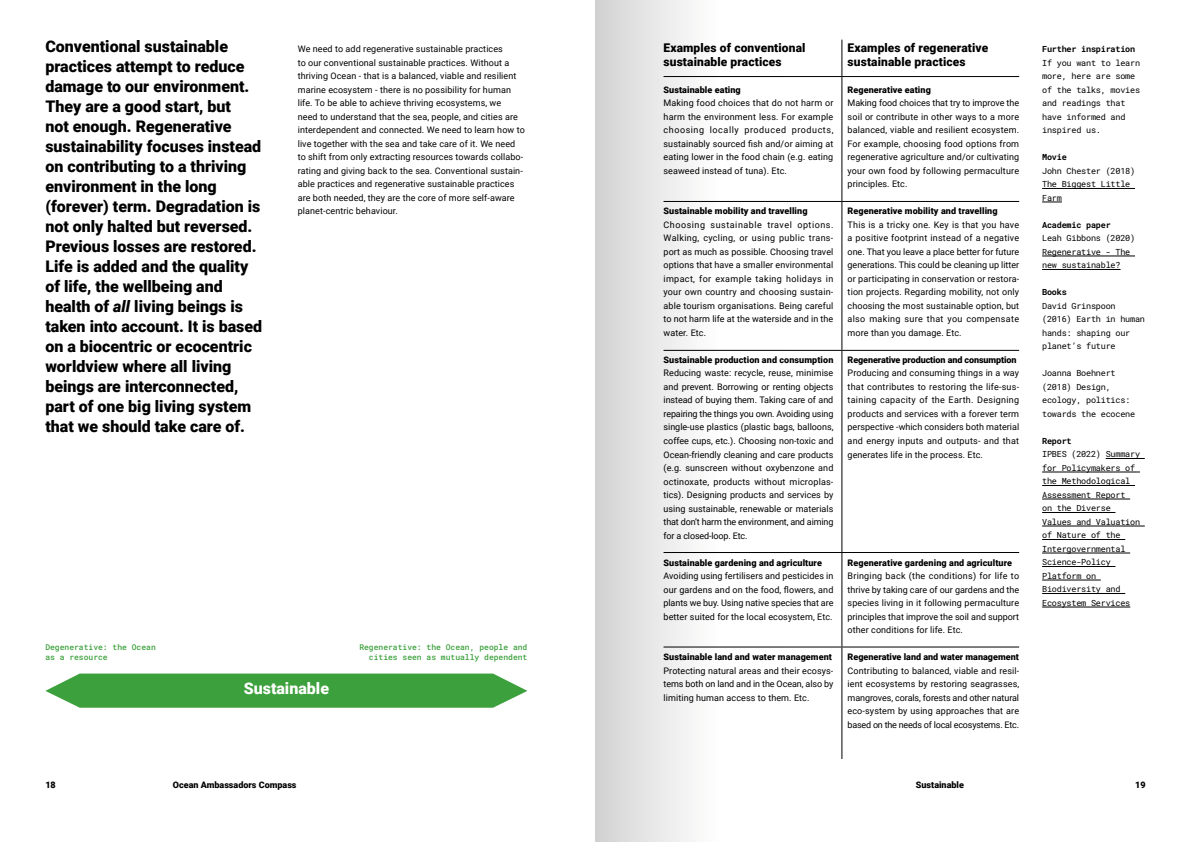
<style>
.page{position:relative;width:1191px;height:842px;background:#fff}
.page>*{position:absolute;margin:0;border:0;box-sizing:border-box;transform-origin:0 0}
.t1{font:900 16px/20px "Roboto";color:#000}
.t2{font:900 16px "Roboto";color:#fff}
.t3{font:900 12px/13.5px "Roboto";letter-spacing:.01em;color:#000}
.t4{font:9px/13.5px "Roboto";letter-spacing:.01em;color:#000;text-align:justify}
.t5{font:900 9px "Roboto";letter-spacing:.01em;color:#000}
.t6{font:900 9px "Roboto";letter-spacing:-.01em;color:#000}
.t7{font:8.5px/13.5px "Roboto Mono";letter-spacing:-.025em;color:#000}
.t8{font:8px/10px "Roboto Mono";color:#3ca03c}
.s1{font-style:italic}
</style>
<div class="page">
<svg style="left:45px;top:673px;width:482px;height:35px;background:#4ea84e"></svg>
<hr style="left:663px;top:76px;width:179px;height:1px;background:#000">
<hr style="left:842px;top:76px;width:177px;height:1px;background:#000">
<hr style="left:841px;top:40px;width:1px;height:36px;background:#000">
<hr style="left:841px;top:77px;width:1px;height:124px;background:#000">
<hr style="left:841px;top:202px;width:1px;height:148px;background:#000">
<hr style="left:841px;top:351px;width:1px;height:201px;background:#000">
<hr style="left:841px;top:553px;width:1px;height:93px;background:#000">
<hr style="left:841px;top:647px;width:1px;height:112px;background:#000">
<hr style="left:663px;top:646px;width:179px;height:1px;background:#000">
<hr style="left:842px;top:646px;width:177px;height:1px;background:#000">
<hr style="left:663px;top:201px;width:179px;height:1px;background:#000">
<hr style="left:842px;top:201px;width:177px;height:1px;background:#000">
<hr style="left:663px;top:350px;width:179px;height:1px;background:#000">
<hr style="left:842px;top:350px;width:177px;height:1px;background:#000">
<hr style="left:663px;top:552px;width:179px;height:1px;background:#000">
<hr style="left:842px;top:552px;width:177px;height:1px;background:#000">
<hr style="left:1042px;top:188px;width:93px;height:1px;background:#000">
<svg style="left:1042px;top:202px;width:19px;height:1px"></svg>
<hr style="left:1042px;top:256px;width:93px;height:1px;background:#000">
<hr style="left:1042px;top:269px;width:78px;height:1px;background:#000">
<hr style="left:1105px;top:458px;width:39px;height:1px;background:#000">
<hr style="left:1042px;top:472px;width:97px;height:1px;background:#000">
<hr style="left:1042px;top:485px;width:93px;height:1px;background:#000">
<hr style="left:1042px;top:499px;width:88px;height:1px;background:#000">
<hr style="left:1042px;top:512px;width:73px;height:1px;background:#000">
<hr style="left:1042px;top:526px;width:102px;height:1px;background:#000">
<hr style="left:1042px;top:539px;width:83px;height:1px;background:#000">
<hr style="left:1042px;top:553px;width:88px;height:1px;background:#000">
<hr style="left:1042px;top:566px;width:73px;height:1px;background:#000">
<hr style="left:1042px;top:580px;width:58px;height:1px;background:#000">
<hr style="left:1042px;top:593px;width:83px;height:1px;background:#000">
<hr style="left:1042px;top:607px;width:88px;height:1px;background:#000">
<div style="left:595px;top:0;width:189px;height:842px;background:linear-gradient(to right,#d8d8d8,#fff)"></div>
<p class="t1" style="left:45px;top:35px;width:218px">Conventional sustainable practices attempt to reduce damage to our environment.<br>They are a good start, but<br>not enough. Regenerative sustainability focuses instead on contributing to a thriving environment in the long (forever) term. Degradation is not only halted but reversed.<br>Previous losses are restored.<br>Life is added and the quality of life, the wellbeing and health of <span class="s1">all</span> living beings is taken into account. It is based on a biocentric or ecocentric worldview where all living beings are interconnected, part of one big living system that we should take care of.</p>
<p class="t4" style="left:298px;top:42px;width:228px;text-align:left">We need to add regenerative sustainable practices<br>to our conventional sustainable practices. Without a thriving Ocean - that is a balanced, viable and resilient marine ecosystem - there is no possibility for human life. To be able to achieve thriving ecosystems, we<br>need to understand that the sea, people, and cities are interdependent and connected. We need to learn how to live together with the sea and take care of it. We need to shift from only extracting resources towards collabo&shy;rating and giving back to the sea. Conventional sustain&shy;able practices and regenerative sustainable practices are both needed, they are the core of more self-aware planet-centric behaviour.</p>
<p class="t8" style="left:45px;top:642px;width:112px">Degenerative: the Ocean as a resource</p>
<p class="t8" style="left:359px;top:642px;width:170px;text-align:right">Regenerative: the Ocean, people and cities seen as mutually dependent</p>
<h1 class="t2" style="left:244px;top:677px;width:87px">Sustainable</h1>
<h2 class="t3" style="left:663px;top:41px;width:143px">Examples of conventional sustainable practices</h2>
<h2 class="t3" style="left:847px;top:41px;width:142px">Examples of regenerative sustainable practices</h2>
<p class="t5" style="left:663px;top:83px;width:79px">Sustainable eating</p>
<p class="t4" style="left:663px;top:96px;width:171px">Making food choices that do not harm or harm the environment less. For example choosing locally produced products, sustainably sourced fish and/or aiming at eating lower in the food chain (e.g. eating seaweed instead of tuna). Etc.</p>
<p class="t5" style="left:847px;top:83px;width:85px">Regenerative eating</p>
<p class="t4" style="left:847px;top:96px;width:173px">Making food choices that try to improve the soil or contribute in other ways to a more balanced, viable and resilient ecosystem.<br>For example, choosing food options from regenerative agriculture and/or cultivating your own food by following permaculture principles. Etc.</p>
<p class="t5" style="left:663px;top:205px;width:145px">Sustainable mobility and travelling</p>
<p class="t4" style="left:663px;top:218px;width:171px">Choosing sustainable travel options.<br>Walking, cycling, or using public trans&shy;port as much as possible. Choosing travel options that have a smaller environmental impact, for example taking holidays in your own country and choosing sustain&shy;able tourism organisations. Being careful to not harm life at the waterside and in the water. Etc.</p>
<p class="t5" style="left:663px;top:353px;width:171px">Sustainable production and consumption</p>
<p class="t4" style="left:663px;top:366px;width:171px">Reducing waste: recycle, reuse, minimise and prevent. Borrowing or renting objects instead of buying them. Taking care of and repairing the things you own. Avoiding using single-use plastics (plastic bags, balloons, coffee cups, etc.). Choosing non-toxic and Ocean-friendly cleaning and care products (e.g. sunscreen without oxybenzone and octinoxate, products without microplas&shy;tics). Designing products and services by using sustainable, renewable or materials that don’t harm the environment, and aiming for a closed-loop. Etc.</p>
<p class="t5" style="left:663px;top:556px;width:160px">Sustainable gardening and agriculture</p>
<p class="t4" style="left:663px;top:569px;width:171px">Avoiding using fertilisers and pesticides in our gardens and on the food, flowers, and plants we buy. Using native species that are better suited for the local ecosystem, Etc.</p>
<p class="t5" style="left:663px;top:650px;width:170px">Sustainable land and water management</p>
<p class="t4" style="left:663px;top:663px;width:171px">Protecting natural areas and their ecosys&shy;tems both on land and in the Ocean, also by limiting human access to them. Etc.</p>
<p class="t5" style="left:847px;top:205px;width:151px">Regenerative mobility and travelling</p>
<p class="t4" style="left:847px;top:218px;width:173px">This is a tricky one. Key is that you have a positive footprint instead of a negative one. That you leave a place better for future generations. This could be cleaning up litter or participating in conservation or restora&shy;tion projects. Regarding mobility, not only choosing the most sustainable option, but also making sure that you compensate more than you damage. Etc.</p>
<p class="t6" style="left:847px;top:353px;width:171px">Regenerative production and consumption</p>
<p class="t4" style="left:847px;top:366px;width:173px">Producing and consuming things in a way that contributes to restoring the life-sus&shy;taining capacity of the Earth. Designing products and services with a forever term perspective -which considers both material and energy inputs and outputs- and that generates life in the process. Etc.</p>
<p class="t5" style="left:847px;top:556px;width:166px">Regenerative gardening and agriculture</p>
<p class="t4" style="left:847px;top:569px;width:173px">Bringing back (the conditions) for life to thrive by taking care of our gardens and the species living in it following permaculture principles that improve the soil and support other conditions for life. Etc.</p>
<p class="t5" style="left:847px;top:650px;width:173px">Regenerative land and water management</p>
<p class="t4" style="left:847px;top:663px;width:173px">Contributing to balanced, viable and resil&shy;ient ecosystems by restoring seagrasses, mangroves, corals, forests and other natural eco-system by using approaches that are based on the needs of local ecosystems. Etc.</p>
<p class="t7" style="left:1042px;top:42px;width:99px">Further inspiration<br>If you want to learn more, here are some of the talks, movies and readings that have informed and inspired us.</p>
<p class="t7" style="left:1042px;top:150px;width:95px">Movie<br>John Chester (2018)<br>The Biggest Little<br>Farm</p>
<p class="t7" style="left:1042px;top:218px;width:95px">Academic paper<br>Leah Gibbons (2020)<br>Regenerative - The new sustainable?</p>
<p class="t7" style="left:1042px;top:285px;width:104px">Books<br>David Grinspoon (2016) Earth in human hands: shaping our planet’s future</p>
<p class="t7" style="left:1042px;top:366px;width:95px">Joanna Boehnert (2018) Design, ecology, politics: towards the ecocene</p>
<p class="t7" style="left:1042px;top:434px;width:99px">Report<br>IPBES (2022) Summary for Policymakers of the Methodological<br>Assessment Report<br>on the Diverse<br>Values and Valuation of Nature of the<br>Intergovernmental<br>Science-Policy<br>Platform on<br>Biodiversity and<br>Ecosystem Services</p>
<p class="t5" style="left:45px;top:778px;width:12px">18</p>
<p class="t5" style="left:173px;top:778px;width:125px">Ocean Ambassadors Compass</p>
<p class="t5" style="left:1135px;top:778px;width:12px">19</p>
<p class="t5" style="left:916px;top:778px;width:49px">Sustainable</p>
</div>
